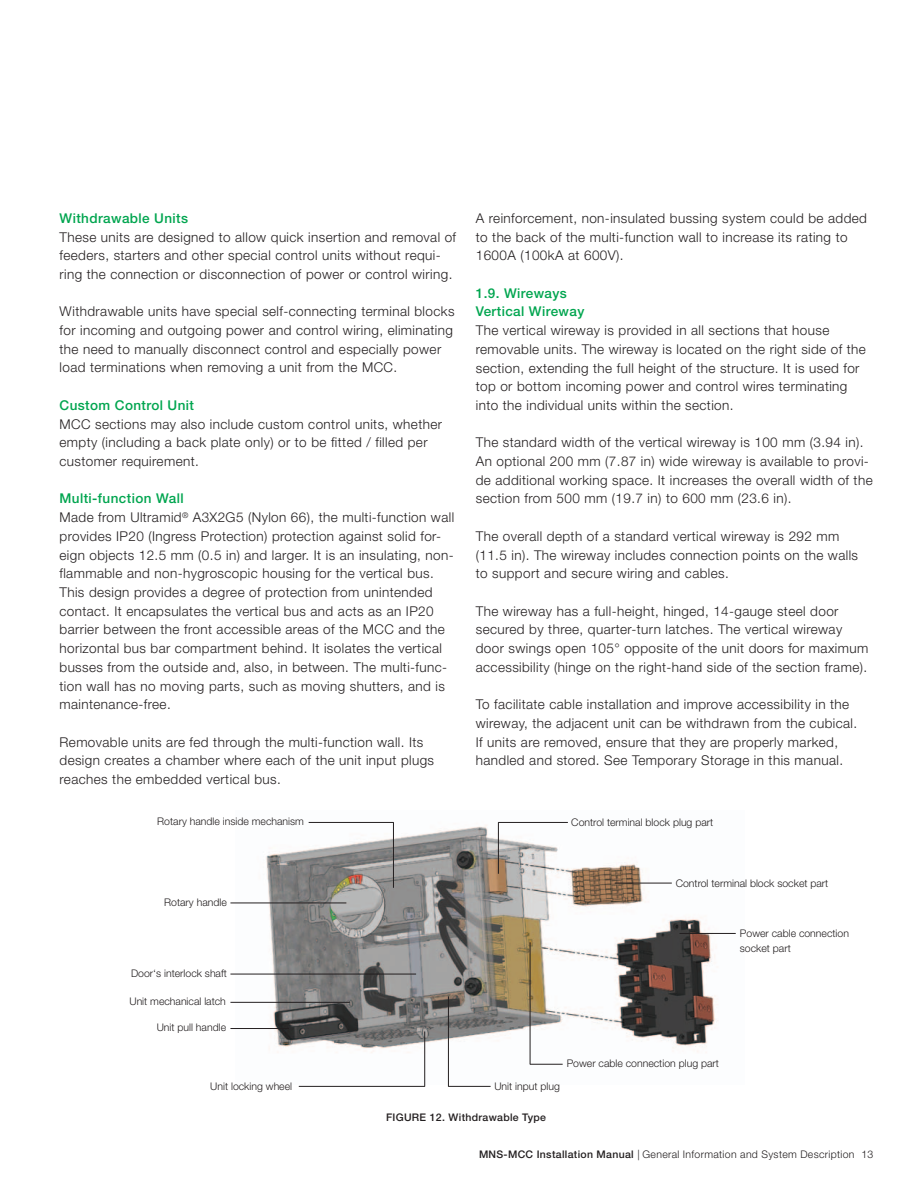
<style>
.page{position:relative;width:918px;height:1188px;background:#fff}
.page>*{position:absolute;margin:0;border:0;box-sizing:border-box;transform-origin:0 0}
.t1{font:300 13.5px/18.8px "Helvetica Neue LT Std";letter-spacing:.03em;color:#231f20}
.t2{font:500 13.5px/18.8px "Helvetica Neue LT Std";letter-spacing:.03em;color:#00a54f}
.t3{font:300 10.5px/15px "Helvetica Neue LT Std";color:#231f20}
.t4{font:300 10.5px "Helvetica Neue LT Std";letter-spacing:.03em;color:#231f20}
.t5{font:500 10.5px "Helvetica Neue LT Std";letter-spacing:.03em;color:#231f20}
.s1{font-weight:500;color:#00a54f}
.s2{font-weight:500}
</style>
<div class="page">
<img style="left:236px;top:821px;width:500px;height:263px">
<hr style="left:230px;top:974px;width:186px;height:1px;background:#231f20">
<hr style="left:230px;top:1002px;width:120px;height:1px;background:#231f20">
<hr style="left:230px;top:1028px;width:59px;height:1px;background:#231f20">
<hr style="left:230px;top:903px;width:116px;height:1px;background:#231f20">
<hr style="left:615px;top:883px;width:57px;height:1px;background:#231f20">
<hr style="left:679px;top:933px;width:57px;height:1px;background:#231f20">
<hr style="left:393px;top:822px;width:1px;height:66px;background:#231f20">
<hr style="left:424px;top:1031px;width:1px;height:56px;background:#231f20">
<hr style="left:448px;top:996px;width:1px;height:91px;background:#231f20">
<hr style="left:530px;top:942px;width:1px;height:122px;background:#231f20">
<hr style="left:498px;top:822px;width:1px;height:52px;background:#231f20">
<hr style="left:309px;top:822px;width:85px;height:1px;background:#231f20">
<hr style="left:299px;top:1086px;width:126px;height:1px;background:#231f20">
<hr style="left:448px;top:1086px;width:43px;height:1px;background:#231f20">
<hr style="left:498px;top:822px;width:70px;height:1px;background:#231f20">
<hr style="left:530px;top:1064px;width:33px;height:1px;background:#231f20">
<p class="t2" style="left:60px;top:208px;width:130px">Withdrawable Units</p>
<p class="t1" style="left:60px;top:227px;width:398px">These units are designed to allow quick insertion and removal of feeders, starters and other special control units without requi&shy;ring the connection or disconnection of power or control wiring.</p>
<p class="t1" style="left:60px;top:302px;width:396px">Withdrawable units have special self-connecting terminal blocks for incoming and outgoing power and control wiring, eliminating the need to manually disconnect control and especially power load terminations when removing a unit from the MCC.</p>
<p class="t2" style="left:60px;top:396px;width:136px">Custom Control Unit</p>
<p class="t1" style="left:60px;top:414px;width:384px">MCC sections may also include custom control units, whether empty (including a back plate only) or to be fitted / filled per customer requirement.</p>
<p class="t1" style="left:60px;top:489px;width:396px"><span class="s1">Multi-function Wall<br></span>Made from Ultramid<sup>®</sup> A3X2G5 (Nylon 66), the multi-function wall provides IP20 (Ingress Protection) protection against solid for&shy;eign objects 12.5 mm (0.5 in) and larger. It is an insulating, non&shy;flammable and non-hygroscopic housing for the vertical bus.<br>This design provides a degree of protection from unintended contact. It encapsulates the vertical bus and acts as an IP20 barrier between the front accessible areas of the MCC and the horizontal bus bar compartment behind. It isolates the vertical busses from the outside and, also, in between. The multi-func&shy;tion wall has no moving parts, such as moving shutters, and is maintenance-free.</p>
<p class="t1" style="left:60px;top:732px;width:376px">Removable units are fed through the multi-function wall. Its design creates a chamber where each of the unit input plugs reaches the embedded vertical bus.</p>
<p class="t3" style="left:157px;top:814px;width:148px">Rotary handle inside mechanism</p>
<p class="t1" style="left:476px;top:208px;width:393px">A reinforcement, non-insulated bussing system could be added to the back of the multi-function wall to increase its rating to<br>1600A (100kA at 600V).</p>
<p class="t2" style="left:476px;top:283px;width:110px">1.9. Wireways<br>Vertical Wireway</p>
<p class="t1" style="left:476px;top:321px;width:392px">The vertical wireway is provided in all sections that house removable units. The wireway is located on the right side of the section, extending the full height of the structure. It is used for top or bottom incoming power and control wires terminating into the individual units within the section.</p>
<p class="t1" style="left:476px;top:433px;width:398px">The standard width of the vertical wireway is 100 mm (3.94 in).<br>An optional 200 mm (7.87 in) wide wireway is available to provi&shy;de additional working space. It increases the overall width of the section from 500 mm (19.7 in) to 600 mm (23.6 in).</p>
<p class="t1" style="left:476px;top:526px;width:384px">The overall depth of a standard vertical wireway is 292 mm (11.5 in). The wireway includes connection points on the walls to support and secure wiring and cables.</p>
<p class="t1" style="left:476px;top:601px;width:394px">The wireway has a full-height, hinged, 14-gauge steel door secured by three, quarter-turn latches. The vertical wireway door swings open 105° opposite of the unit doors for maximum accessibility (hinge on the right-hand side of the section frame).</p>
<p class="t1" style="left:476px;top:695px;width:383px">To facilitate cable installation and improve accessibility in the wireway, the adjacent unit can be withdrawn from the cubical.<br>If units are removed, ensure that they are properly marked, handled and stored. See Temporary Storage in this manual.</p>
<p class="t3" style="left:571px;top:814px;width:143px">Control terminal block plug part</p>
<p class="t3" style="left:164px;top:894px;width:64px">Rotary handle</p>
<p class="t3" style="left:131px;top:966px;width:97px">Door‘s interlock shaft</p>
<p class="t3" style="left:129px;top:993px;width:98px">Unit mechanical latch</p>
<p class="t3" style="left:157px;top:1020px;width:71px">Unit pull handle</p>
<p class="t3" style="left:676px;top:875px;width:154px">Control terminal block socket part</p>
<p class="t3" style="left:740px;top:925px;width:111px">Power cable connection socket part</p>
<p class="t3" style="left:567px;top:1056px;width:154px">Power cable connection plug part</p>
<p class="t3" style="left:210px;top:1078px;width:83px">Unit locking wheel</p>
<p class="t3" style="left:494px;top:1078px;width:67px">Unit input plug</p>
<p class="t5" style="left:386px;top:1111px;width:162px">FIGURE 12. Withdrawable Type</p>
<p class="t4" style="left:479px;top:1148px;width:396px"><span class="s2">MNS-MCC Installation Manual</span> | General Information and System Description 13</p>
</div>
